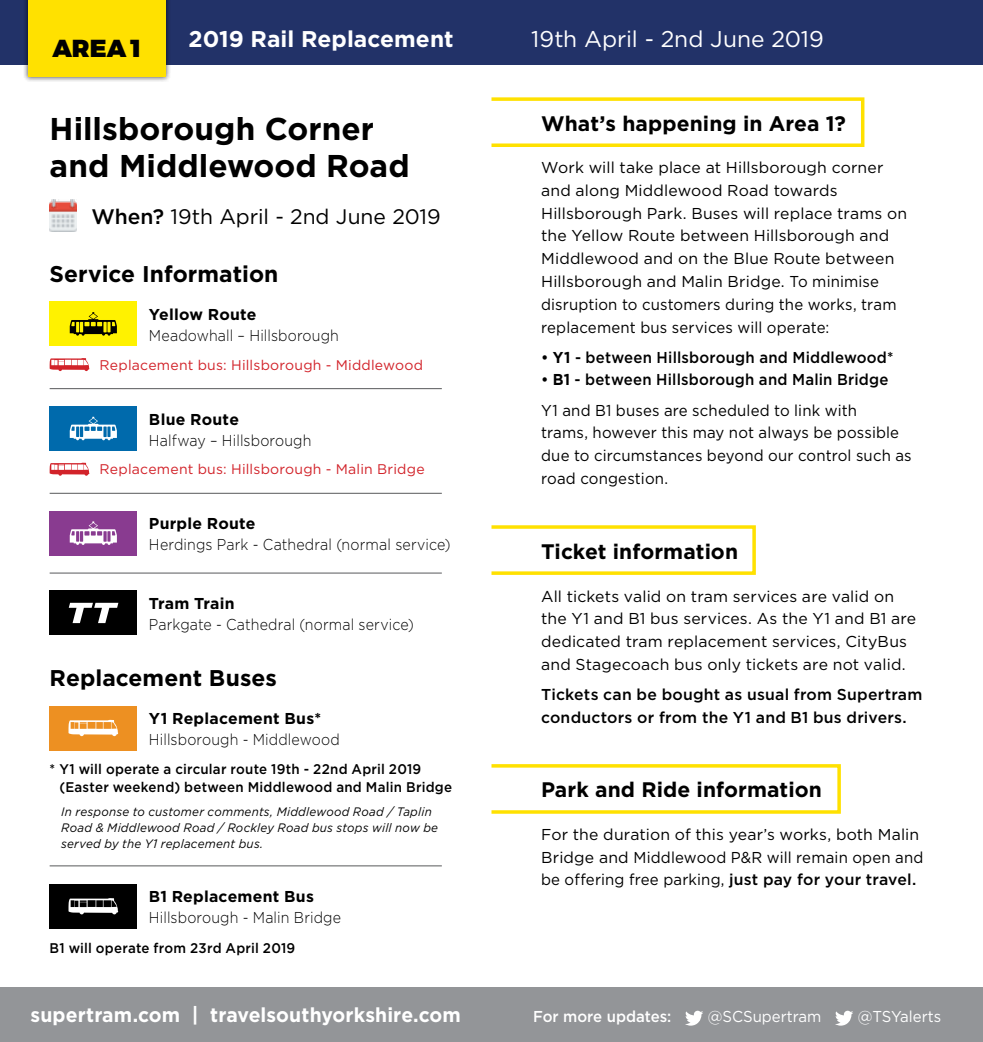
<style>
.page{position:relative;width:983px;height:1042px;background:#fff}
.page>*{position:absolute;margin:0;border:0;box-sizing:border-box;transform-origin:0 0}
.t1{font:700 31.5px/36.8px "Gotham";color:#000}
.t2{font:900 24.5px "Montserrat";color:#000}
.t3{font:700 22.75px "Gotham";letter-spacing:.005em;color:#000}
.t4{font:22.75px "Gotham";color:#fff}
.t5{font:700 22.75px "Gotham";color:#fff}
.t6{font:700 21px "Gotham";letter-spacing:.005em;color:#000}
.t7{font:21px "Gotham";color:#000}
.t8{font:700 20.12px "Gotham";letter-spacing:.005em;color:#fff;scale:.96 1}
.t9{font:15.75px/22.8px "Gotham";letter-spacing:.01em;color:#000}
.t10{font:300 15.75px "Gotham";letter-spacing:.01em;color:#000;scale:.9 1}
.t11{font:500 15.75px/30.3px "Gotham";letter-spacing:.015em;color:#000;scale:.95 1}
.t12{font:15.75px/22.8px "Gotham";letter-spacing:.01em;color:#000;scale:.95 1}
.t13{font:500 15.75px/22.8px "Gotham";letter-spacing:.015em;color:#000}
.t14{font:700 15.75px "Gotham";letter-spacing:.015em;color:#000}
.t15{font:15.75px "Gotham";color:#fff;scale:.95 1}
.t16{font:500 15.75px "Gotham";color:#fff;scale:.95 1}
.t17{font:500 14px/17.5px "Gotham";letter-spacing:.02em;color:#000;scale:.95 1}
.t18{font:14px "Gotham";letter-spacing:.015em;color:#d2232a}
.t19{font:italic 12.25px/15.8px "Gotham";letter-spacing:.02em;color:#000;scale:.95 1}
.s1{font-weight:500}
.s2{font-weight:700}
.s3{font-weight:400}
</style>
<div class="page">
<div style="left:50px;top:511px;width:87px;height:44px;background:#893b90"></div>
<svg style="left:70px;top:521px;width:47px;height:24px"></svg>
<div style="left:50px;top:301px;width:87px;height:45px;background:#fff200"></div>
<svg style="left:70px;top:312px;width:47px;height:24px"></svg>
<svg style="left:50px;top:358px;width:39px;height:13px"></svg>
<div style="left:50px;top:406px;width:87px;height:45px;background:#006aac"></div>
<svg style="left:70px;top:417px;width:47px;height:23px"></svg>
<svg style="left:50px;top:463px;width:39px;height:13px"></svg>
<div style="left:50px;top:590px;width:87px;height:45px;background:#000"></div>
<svg style="left:69px;top:603px;width:49px;height:20px"></svg>
<hr style="left:50px;top:388px;width:391px;height:1px;background:#58595b">
<hr style="left:50px;top:493px;width:391px;height:1px;background:#58595b">
<hr style="left:50px;top:573px;width:391px;height:1px;background:#58595b">
<img style="left:50px;top:199px;width:27px;height:32px">
<div style="left:489px;top:97px;width:375px;height:50px;border:4px solid #ffe100"></div>
<hr style="left:50px;top:865px;width:391px;height:1px;background:#58595b">
<div style="left:489px;top:525px;width:266px;height:50px;border:4px solid #ffe100"></div>
<div style="left:489px;top:764px;width:351px;height:50px;border:4px solid #ffe100"></div>
<div style="left:50px;top:705px;width:87px;height:45px;background:#ed9022"></div>
<svg style="left:68px;top:720px;width:50px;height:16px"></svg>
<div style="left:50px;top:884px;width:87px;height:44px;background:#000"></div>
<svg style="left:68px;top:898px;width:50px;height:16px"></svg>
<div style="left:0;top:0;width:982px;height:64px;background:#223268"></div>
<div style="left:0;top:987px;width:982px;height:55px;background:#939598"></div>
<svg style="left:685px;top:1010px;width:18px;height:15px"></svg>
<svg style="left:835px;top:1010px;width:18px;height:15px"></svg>
<div style="left:23px;top:0;width:148px;height:82px;background:#000;opacity:.65"></div>
<div style="left:28px;top:0;width:138px;height:77px;background:#ffe100"></div>
<h2 class="t2" style="left:52px;top:28px;width:91px">AREA 1</h2>
<h3 class="t5" style="left:189px;top:26px;width:266px">2019 Rail Replacement</h3>
<h3 class="t4" style="left:531px;top:27px;width:294px">19th April - 2nd June 2019</h3>
<h1 class="t1" style="left:50px;top:110px;width:361px">Hillsborough Corner and Middlewood Road</h1>
<h3 class="t7" style="left:91px;top:205px;width:351px"><span class="s1">When?</span> 19th April - 2nd June 2019</h3>
<h3 class="t3" style="left:50px;top:261px;width:230px">Service Information</h3>
<p class="t14" style="left:149px;top:305px;width:109px">Yellow Route</p>
<p class="t10" style="left:149px;top:327px;width:212px">Meadowhall – Hillsborough</p>
<p class="t18" style="left:100px;top:357px;width:325px">Replacement bus: Hillsborough - Middlewood</p>
<p class="t14" style="left:149px;top:410px;width:91px">Blue Route</p>
<p class="t10" style="left:149px;top:431px;width:182px">Halfway – Hillsborough</p>
<p class="t18" style="left:100px;top:462px;width:326px">Replacement bus: Hillsborough - Malin Bridge</p>
<p class="t14" style="left:149px;top:514px;width:108px">Purple Route</p>
<p class="t10" style="left:149px;top:536px;width:336px">Herdings Park - Cathedral (normal service)</p>
<p class="t14" style="left:149px;top:594px;width:87px">Tram Train</p>
<p class="t10" style="left:149px;top:616px;width:296px">Parkgate - Cathedral (normal service)</p>
<h3 class="t3" style="left:50px;top:665px;width:229px">Replacement Buses</h3>
<p class="t14" style="left:149px;top:709px;width:174px">Y1 Replacement Bus*</p>
<p class="t10" style="left:149px;top:731px;width:213px">Hillsborough - Middlewood</p>
<p class="t17" style="left:59px;top:760px;width:415px;text-indent:-10px">* Y1 will operate a circular route 19th - 22nd April 2019 (Easter weekend) between Middlewood and Malin Bridge</p>
<p class="t19" style="left:61px;top:804px;width:398px">In response to customer comments, Middlewood Road / Taplin<br>Road &amp; Middlewood Road / Rockley Road bus stops will now be served by the Y1 replacement bus.</p>
<p class="t14" style="left:149px;top:887px;width:166px">B1 Replacement Bus</p>
<p class="t10" style="left:149px;top:909px;width:215px">Hillsborough - Malin Bridge</p>
<p class="t17" style="left:50px;top:938px;width:260px">B1 will operate from 23rd April 2019</p>
<h3 class="t6" style="left:541px;top:111px;width:306px">What’s happening in Area 1?</h3>
<p class="t9" style="left:541px;top:156px;width:367px">Work will take place at Hillsborough corner and along Middlewood Road towards Hillsborough Park. Buses will replace trams on the Yellow Route between Hillsborough and Middlewood and on the Blue Route between Hillsborough and Malin Bridge. To minimise disruption to customers during the works, tram replacement bus services will operate:</p>
<p class="t11" style="left:541px;top:342px;width:372px">• <span class="s2">Y1</span> - between Hillsborough and Middlewood*</p>
<p class="t11" style="left:541px;top:364px;width:367px">• <span class="s2">B1</span> - between Hillsborough and Malin Bridge<br><span class="s3">Y1 and B1 buses are scheduled to link with</span></p>
<p class="t12" style="left:541px;top:421px;width:391px">trams, however this may not always be possible due to circumstances beyond our control such as road congestion.</p>
<h3 class="t6" style="left:541px;top:539px;width:198px">Ticket information</h3>
<p class="t9" style="left:541px;top:584px;width:376px">All tickets valid on tram services are valid on the Y1 and B1 bus services. As the Y1 and B1 are dedicated tram replacement services, CityBus and Stagecoach bus only tickets are not valid.</p>
<p class="t13" style="left:541px;top:683px;width:383px">Tickets can be bought as usual from Supertram conductors or from the Y1 and B1 bus drivers.</p>
<h3 class="t6" style="left:541px;top:778px;width:282px">Park and Ride information</h3>
<p class="t9" style="left:541px;top:823px;width:384px">For the duration of this year’s works, both Malin<br>Bridge and Middlewood P&amp;R will remain open and be offering free parking, <span class="s1">just pay for your travel.</span></p>
<p class="t8" style="left:31px;top:1003px;width:449px">supertram.com | travelsouthyorkshire.com</p>
<p class="t16" style="left:533px;top:1007px;width:147px">For more updates:</p>
<p class="t15" style="left:707px;top:1008px;width:121px">@SCSupertram</p>
<p class="t15" style="left:857px;top:1008px;width:89px">@TSYalerts</p>
</div>
